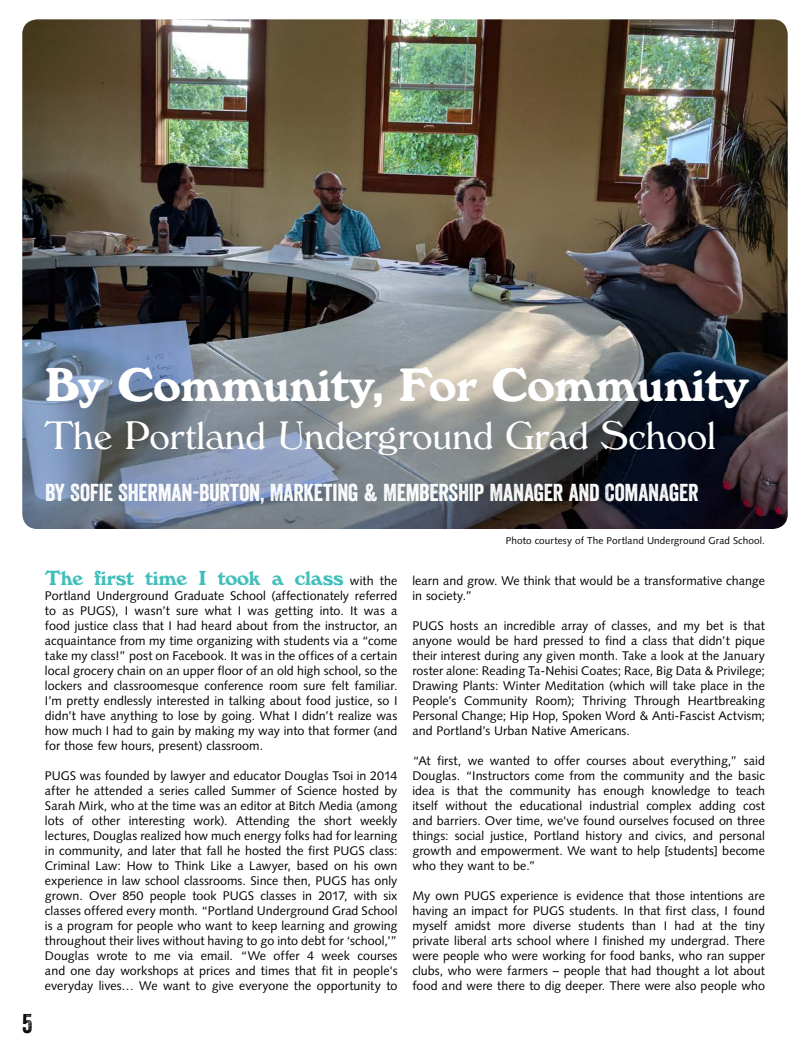
<style>
.page{position:relative;width:810px;height:1058px;background:#fff}
.page>*{position:absolute;margin:0;border:0;box-sizing:border-box;transform-origin:0 0}
.t1{font:700 48.75px "Windsor D";color:#fff}
.t2{font:41.25px "Windsor D";color:#fff}
.t3{font:26.25px "Veneer Two";color:#000}
.t4{font:23.75px "Veneer";letter-spacing:-.01em;color:#fff}
.t5{font:700 21.25px "Windsor D";color:#3fbfbb}
.t6{font:12.5px/15px "Syntax LT Std";color:#000;text-align:justify}
.t7{font:10px "Syntax LT Std";letter-spacing:.01em;color:#000}
.s1{font-family:"Syntax LT Std";font-weight:400;font-size:12.5px;color:#000}
</style>
<div class="page">
<img style="left:22px;top:19px;width:766px;height:510px">
<h3 class="t3" style="left:22px;top:1007px;width:12px">5</h3>
<h1 class="t1" style="left:45px;top:357px;width:705px">By Community, For Community</h1>
<h2 class="t2" style="left:45px;top:412px;width:673px">The Portland Underground Grad School</h2>
<h3 class="t4" style="left:45px;top:478px;width:655px">BY SOFIE SHERMAN-BURTON, MARKETING &amp; MEMBERSHIP MANAGER AND COMANAGER</h3>
<p class="t7" style="left:506px;top:535px;width:261px">Photo courtesy of The Portland Underground Grad School.</p>
<h3 class="t5" style="left:45px;top:566px;width:354px">The first time I took a class <span class="s1">with the</span></h3>
<p class="t6" style="left:45px;top:588px;width:354px">Portland Underground Graduate School (affectionately referred to as PUGS), I wasn’t sure what I was getting into. It was a food justice class that I had heard about from the instructor, an acquaintance from my time organizing with students via a “come take my class!” post on Facebook. It was in the offices of a certain local grocery chain on an upper floor of an old high school, so the lockers and classroomesque conference room sure felt familiar.<br>I’m pretty endlessly interested in talking about food justice, so I didn’t have anything to lose by going. What I didn’t realize was how much I had to gain by making my way into that former (and for those few hours, present) classroom.</p>
<p class="t6" style="left:45px;top:768px;width:354px">PUGS was founded by lawyer and educator Douglas Tsoi in 2014 after he attended a series called Summer of Science hosted by Sarah Mirk, who at the time was an editor at Bitch Media (among lots of other interesting work). Attending the short weekly lectures, Douglas realized how much energy folks had for learning in community, and later that fall he hosted the first PUGS class:<br>Criminal Law: How to Think Like a Lawyer, based on his own experience in law school classrooms. Since then, PUGS has only grown. Over 850 people took PUGS classes in 2017, with six classes offered every month. “Portland Underground Grad School is a program for people who want to keep learning and growing throughout their lives without having to go into debt for ‘school,’” Douglas wrote to me via email. “We offer 4 week courses and one day workshops at prices and times that fit in people's everyday lives… We want to give everyone the opportunity to</p>
<p class="t6" style="left:412px;top:573px;width:354px">learn and grow. We think that would be a transformative change in society.”</p>
<p class="t6" style="left:412px;top:618px;width:354px">PUGS hosts an incredible array of classes, and my bet is that anyone would be hard pressed to find a class that didn’t pique their interest during any given month. Take a look at the January roster alone: Reading Ta-Nehisi Coates; Race, Big Data &amp; Privilege; Drawing Plants: Winter Meditation (which will take place in the People’s Community Room); Thriving Through Heartbreaking Personal Change; Hip Hop, Spoken Word &amp; Anti-Fascist Actvism; and Portland’s Urban Native Americans.</p>
<p class="t6" style="left:412px;top:753px;width:354px">“At first, we wanted to offer courses about everything,” said Douglas. “Instructors come from the community and the basic idea is that the community has enough knowledge to teach itself without the educational industrial complex adding cost and barriers. Over time, we've found ourselves focused on three things: social justice, Portland history and civics, and personal growth and empowerment. We want to help [students] become who they want to be.”</p>
<p class="t6" style="left:412px;top:888px;width:354px">My own PUGS experience is evidence that those intentions are having an impact for PUGS students. In that first class, I found myself amidst more diverse students than I had at the tiny private liberal arts school where I finished my undergrad. There were people who were working for food banks, who ran supper clubs, who were farmers – people that had thought a lot about food and were there to dig deeper. There were also people who</p>
</div>
